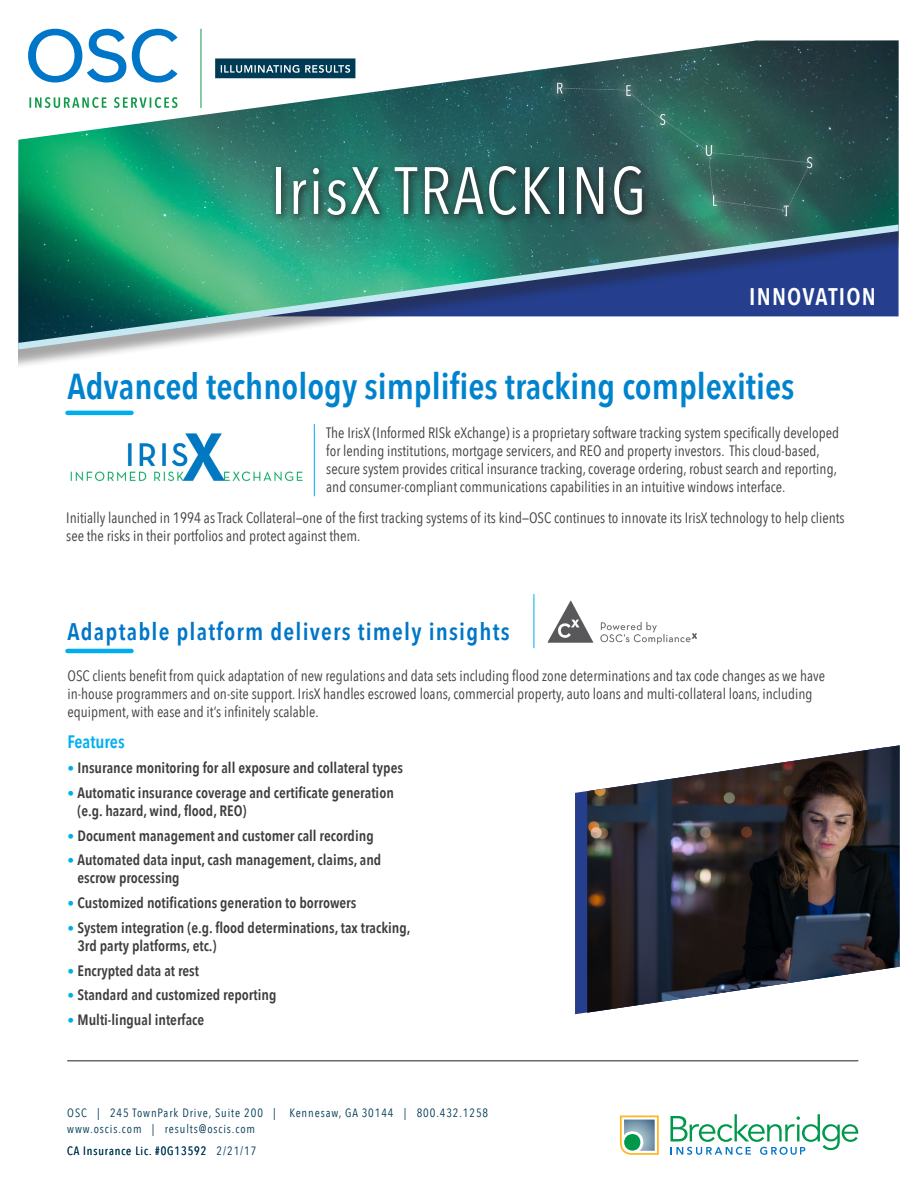
<style>
.page{position:relative;width:918px;height:1188px;background:#fff}
.page>*{position:absolute;margin:0;border:0;box-sizing:border-box;transform-origin:0 0}
.t1{font:66px "Avenir Next Condensed";letter-spacing:.035em;color:#fff}
.t2{font:600 36px "Avenir Next Condensed";color:#0083ce}
.t3{font:600 24px "Avenir Next Condensed";letter-spacing:.05em;color:#0076c8}
.t4{font:600 24px "Avenir Next Condensed";letter-spacing:.05em;color:#fff}
.t5{font:600 18px "Avenir Next Condensed";color:#00aeef}
.t6{font:15px/18px "Avenir Next Condensed";color:#3e3e3f}
.t7{font:600 15px/18px "Avenir Next Condensed";color:#3e3e3f}
.t8{font:12px/16.5px "Avenir Next Condensed";letter-spacing:.075em;color:#003b56}
.s1{font-weight:200;font-size:13.5px;color:#00aeef}
</style>
<div class="page">
<svg style="left:33px;top:29px;width:145px;height:11px"></svg>
<hr style="left:201px;top:29px;width:1px;height:79px;background:#119a48">
<svg style="left:670px;top:1114px;width:188px;height:41px"></svg>
<svg style="left:620px;top:1115px;width:39px;height:40px"></svg>
<hr style="left:68px;top:1061px;width:790px;height:1px;background:#231f20">
<img style="left:547px;top:600px;width:150px;height:45px">
<img style="left:18px;top:40px;width:881px;height:303px">
<svg style="left:271px;top:161px;width:381px;height:65px;background:#28625b"></svg>
<hr style="left:68px;top:411px;width:63px;height:4px;background:#00aeef">
<hr style="left:68px;top:649px;width:63px;height:4px;background:#00aeef">
<hr style="left:534px;top:594px;width:1px;height:54px;background:#00aeef">
<hr style="left:314px;top:424px;width:1px;height:72px;background:#00aeef">
<div style="left:575px;top:791px;width:12px;height:223px;background:#253f8e"></div>
<img style="left:587px;top:745px;width:313px;height:268px">
<img style="left:70px;top:433px;width:233px;height:49px">
<p class="t1" style="left:271px;top:134px;width:377px">IrisX TRACKING</p>
<p class="t4" style="left:749px;top:276px;width:128px">INNOVATION</p>
<p class="t2" style="left:68px;top:355px;width:729px">Advanced technology simplifies tracking complexities</p>
<p class="t6" style="left:326px;top:423px;width:514px">The IrisX (Informed RISk eXchange) is a proprietary software tracking system specifically developed for lending institutions, mortgage servicers, and REO and property investors. This cloud-based, secure system provides critical insurance tracking, coverage ordering, robust search and reporting, and consumer-compliant communications capabilities in an intuitive windows interface.</p>
<p class="t6" style="left:66px;top:508px;width:780px">Initially launched in 1994 as Track Collateral—one of the first tracking systems of its kind—OSC continues to innovate its IrisX technology to help clients see the risks in their portfolios and protect against them.</p>
<p class="t3" style="left:68px;top:611px;width:444px">Adaptable platform delivers timely insights</p>
<p class="t6" style="left:68px;top:666px;width:759px">OSC clients benefit from quick adaptation of new regulations and data sets including flood zone determinations and tax code changes as we have in-house programmers and on-site support. IrisX handles escrowed loans, commercial property, auto loans and multi-collateral loans, including equipment, with ease and it’s infinitely scalable.</p>
<p class="t5" style="left:68px;top:727px;width:59px">Features</p>
<p class="t7" style="left:68px;top:759px;width:337px"><span class="s1">•</span> Insurance monitoring for all exposure and collateral types</p>
<p class="t7" style="left:77px;top:783px;width:318px;text-indent:-10px"><span class="s1">•</span> Automatic insurance coverage and certificate generation (e.g. hazard, wind, flood, REO)</p>
<p class="t7" style="left:68px;top:826px;width:308px"><span class="s1">•</span> Document management and customer call recording</p>
<p class="t7" style="left:77px;top:851px;width:305px;text-indent:-10px"><span class="s1">•</span> Automated data input, cash management, claims, and escrow processing</p>
<p class="t7" style="left:68px;top:894px;width:290px"><span class="s1">•</span> Customized notifications generation to borrowers</p>
<p class="t7" style="left:77px;top:918px;width:335px;text-indent:-10px"><span class="s1">•</span> System integration (e.g. flood determinations, tax tracking,<br>3rd party platforms, etc.)</p>
<p class="t7" style="left:68px;top:961px;width:133px"><span class="s1">•</span> Encrypted data at rest</p>
<p class="t7" style="left:68px;top:986px;width:210px"><span class="s1">•</span> Standard and customized reporting</p>
<p class="t7" style="left:68px;top:1011px;width:138px"><span class="s1">•</span> Multi-lingual interface</p>
<p class="t8" style="left:67px;top:1104px;width:422px">OSC | 245 TownPark Drive, Suite 200 | Kennesaw, GA 30144 | 800.432.1258 www.oscis.com | results@oscis.com</p>
<p class="t8" style="left:217px;top:1142px;width:41px">2/21/17</p>
<p class="t8" style="left:67px;top:1142px;width:141px">CA Insurance Lic. #0G13592</p>
</div>
